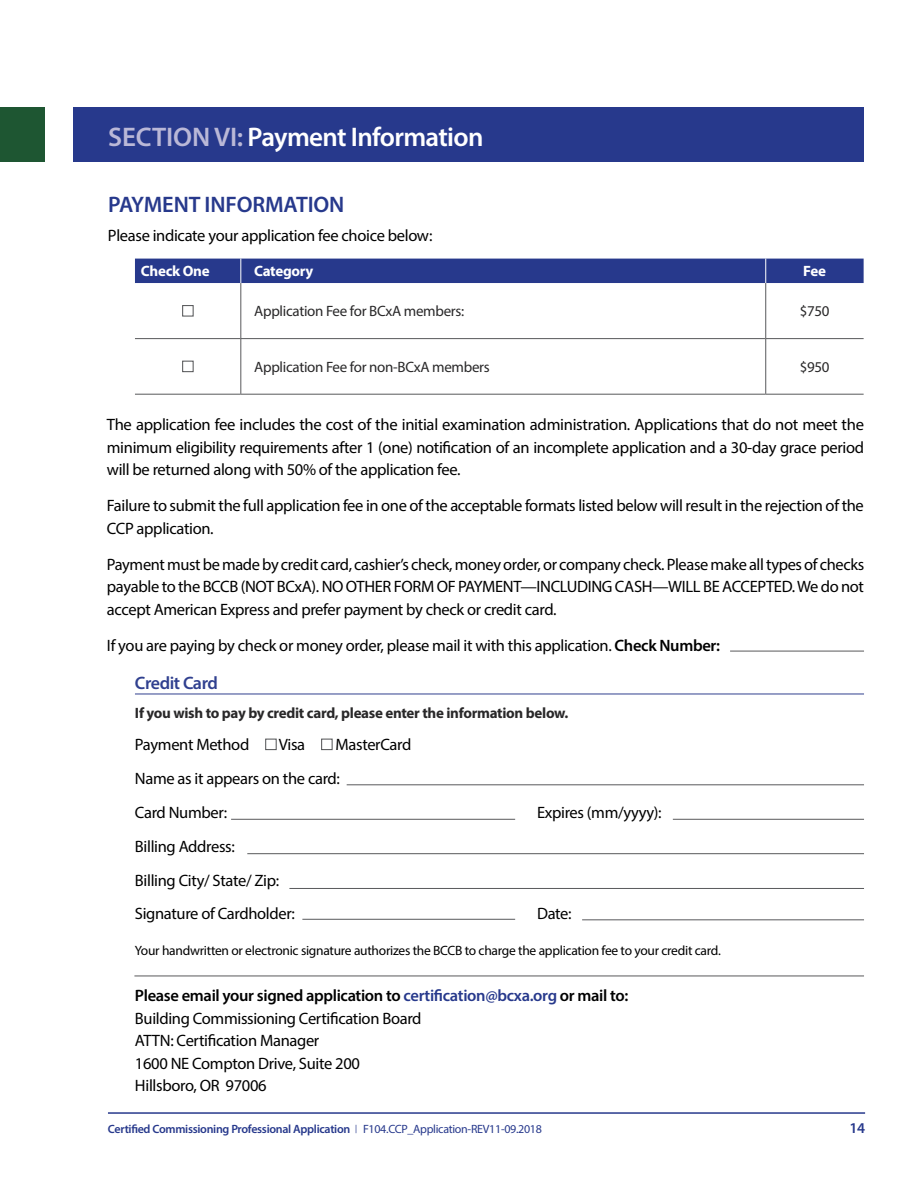
<style>
.page{position:relative;width:918px;height:1188px;background:#fff}
.page>*{position:absolute;margin:0;border:0;box-sizing:border-box;transform-origin:0 0}
.t1{font:600 27px "Myriad Pro";letter-spacing:-.025em;color:#fff}
.t2{font:600 22.5px "Myriad Pro";letter-spacing:-.005em;color:#27398c}
.t3{font:600 18px "Myriad Pro";letter-spacing:-.025em;color:#30408f}
.t4{font:16.5px/22.5px "Myriad Pro";letter-spacing:-.02em;color:#000}
.t5{font:15px "Myriad Pro";letter-spacing:-.02em;color:#292829}
.t6{font:700 15px "Myriad Pro";letter-spacing:-.02em;color:#292829}
.t7{font:700 15px "Myriad Pro";letter-spacing:-.02em;color:#fff}
.t8{font:600 15px "Myriad Pro";color:#27398c}
.t9{font:13.5px "Myriad Pro";letter-spacing:-.02em;color:#000}
.t10{font:600 12px "Myriad Pro";letter-spacing:-.025em;color:#27398c}
.s1{color:#bab8d7}
.s2{font-weight:600}
.s3{font-weight:600;color:#27398c}
.s4{font-family:"Gotham";font-weight:400;font-size:9px}
.s5{font-weight:400}
</style>
<div class="page">
<hr style="left:108px;top:1112px;width:757px;height:2px;background:#27398c">
<hr style="left:765px;top:283px;width:1px;height:55px;background:#58595b">
<hr style="left:135px;top:338px;width:106px;height:1px;background:#58595b">
<hr style="left:241px;top:338px;width:525px;height:1px;background:#58595b">
<hr style="left:766px;top:338px;width:98px;height:1px;background:#58595b">
<hr style="left:765px;top:339px;width:1px;height:55px;background:#58595b">
<hr style="left:135px;top:394px;width:106px;height:1px;background:#58595b">
<hr style="left:241px;top:394px;width:525px;height:1px;background:#58595b">
<hr style="left:766px;top:394px;width:98px;height:1px;background:#58595b">
<hr style="left:240px;top:283px;width:1px;height:55px;background:#58595b">
<hr style="left:240px;top:339px;width:1px;height:55px;background:#58595b">
<div style="left:135px;top:259px;width:729px;height:24px;background:#27398c"></div>
<div style="left:182px;top:305px;width:12px;height:12px;border:1px solid #58595b"></div>
<div style="left:182px;top:361px;width:12px;height:11px;border:1px solid #58595b"></div>
<div style="left:265px;top:739px;width:12px;height:11px;border:1px solid #58595b"></div>
<div style="left:321px;top:739px;width:12px;height:11px;border:1px solid #58595b"></div>
<hr style="left:135px;top:694px;width:729px;height:1px;background:#30408f">
<hr style="left:347px;top:784px;width:517px;height:1px;background:#58595b">
<hr style="left:231px;top:819px;width:284px;height:1px;background:#58595b">
<hr style="left:673px;top:819px;width:191px;height:1px;background:#58595b">
<hr style="left:247px;top:853px;width:617px;height:1px;background:#58595b">
<hr style="left:582px;top:919px;width:282px;height:1px;background:#58595b">
<hr style="left:289px;top:888px;width:575px;height:1px;background:#58595b">
<hr style="left:302px;top:919px;width:213px;height:1px;background:#58595b">
<hr style="left:730px;top:651px;width:134px;height:1px;background:#58595b">
<div style="left:0;top:108px;width:864px;height:54px;background:#27398c"></div>
<div style="left:0;top:81px;width:73px;height:108px;background:#fff"></div>
<div style="left:0;top:108px;width:45px;height:54px;background:#1e5632"></div>
<hr style="left:134px;top:976px;width:730px;height:1px;background:#58595b">
<h1 class="t1" style="left:108px;top:119px;width:377px"><span class="s1">SECTION VI:</span> Payment Information</h1>
<h2 class="t2" style="left:108px;top:190px;width:238px">PAYMENT INFORMATION</h2>
<p class="t4" style="left:108px;top:224px;width:326px">Please indicate your application fee choice below:</p>
<p class="t7" style="left:141px;top:261px;width:70px">Check One</p>
<p class="t7" style="left:254px;top:261px;width:61px">Category</p>
<p class="t7" style="left:803px;top:261px;width:24px">Fee</p>
<p class="t5" style="left:254px;top:302px;width:211px">Application Fee for BCxA members:</p>
<p class="t5" style="left:800px;top:302px;width:31px">$750</p>
<p class="t5" style="left:254px;top:358px;width:237px">Application Fee for non-BCxA members</p>
<p class="t5" style="left:800px;top:358px;width:31px">$950</p>
<p class="t4" style="left:107px;top:413px;width:759px;text-align:justify">The application fee includes the cost of the initial examination administration. Applications that do not meet the minimum eligibility requirements after 1 (one) notification of an incomplete application and a 30-day grace period will be returned along with 50% of the application fee.</p>
<p class="t4" style="left:107px;top:494px;width:758px">Failure to submit the full application fee in one of the acceptable formats listed below will result in the rejection of the<br>CCP application.</p>
<p class="t4" style="left:107px;top:553px;width:759px;text-align:justify">Payment must be made by credit card, cashier’s check, money order, or company check. Please make all types of checks payable to the BCCB (NOT BCxA). NO OTHER FORM OF PAYMENT—INCLUDING CASH—WILL BE ACCEPTED. We do not accept American Express and prefer payment by check or credit card.</p>
<p class="t4" style="left:107px;top:634px;width:615px">If you are paying by check or money order, please mail it with this application. <span class="s2">Check Number:</span></p>
<p class="t3" style="left:135px;top:672px;width:84px">Credit Card</p>
<p class="t6" style="left:135px;top:703px;width:435px">If you wish to pay by credit card, please enter the information below.</p>
<p class="t4" style="left:135px;top:727px;width:278px;line-height:33.9px;text-indent:201px">MasterCard<br>Name as it appears on the card:<br>Card Number:</p>
<p class="t4" style="left:135px;top:733px;width:116px">Payment Method</p>
<p class="t4" style="left:279px;top:733px;width:28px">Visa</p>
<p class="t4" style="left:135px;top:829px;width:162px;line-height:33.9px">Billing Address:<br>Billing City/ State/ Zip:<br>Signature of Cardholder:</p>
<p class="t4" style="left:537px;top:801px;width:126px">Expires (mm/yyyy):</p>
<p class="t4" style="left:537px;top:902px;width:36px">Date:</p>
<p class="t9" style="left:135px;top:942px;width:587px">Your handwritten or electronic signature authorizes the BCCB to charge the application fee to your credit card.</p>
<p class="t4" style="left:135px;top:984px;width:495px"><span class="s2">Please email your signed application to</span> <span class="s3">certification@bcxa.org</span> <span class="s2">or mail to:<br></span>Building Commissioning Certification Board<br>ATTN: Certification Manager<br>1600 NE Compton Drive, Suite 200<br>Hillsboro, OR 97006</p>
<p class="t10" style="left:108px;top:1122px;width:436px">Certified Commissioning Professional Application <span class="s4">|</span> <span class="s5">F104.CCP_Application-REV11-09.2018</span></p>
<p class="t8" style="left:849px;top:1119px;width:17px">14</p>
</div>
